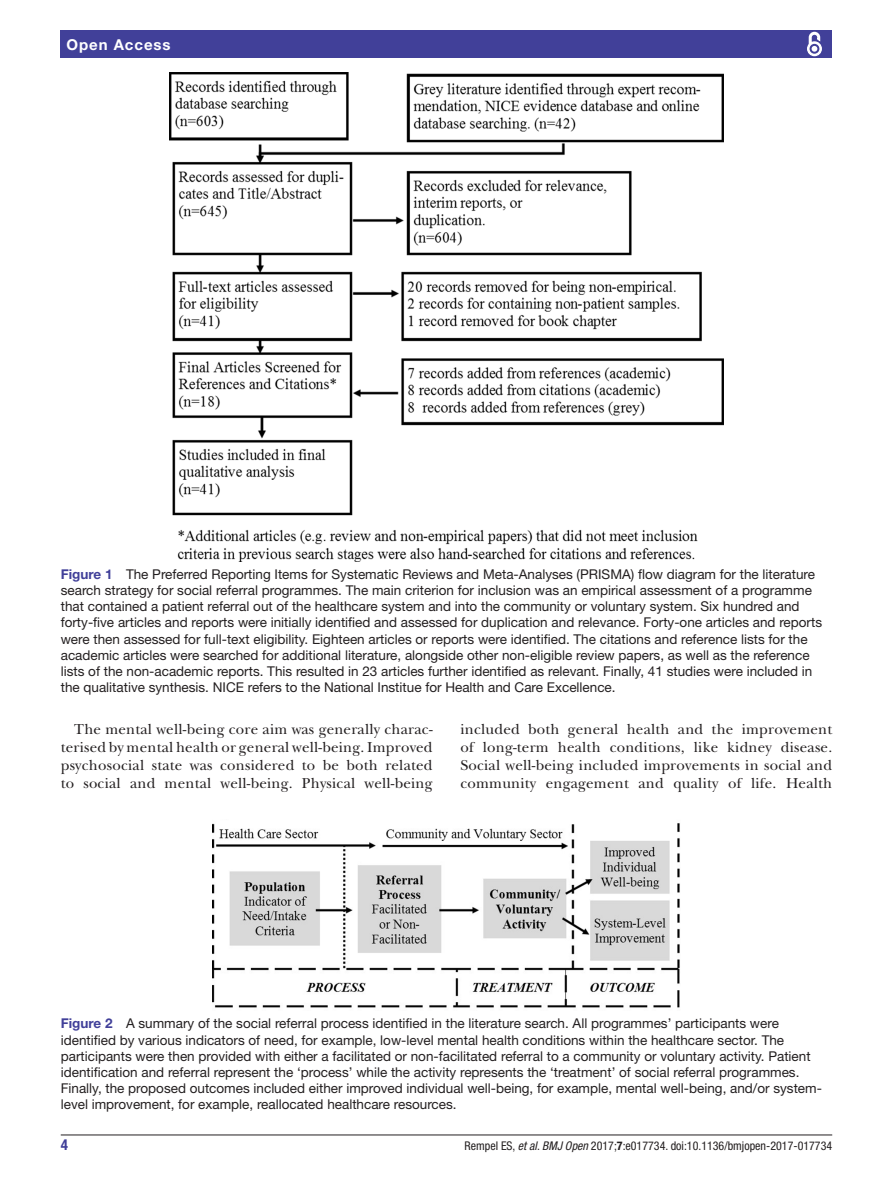
<style>
.page{position:relative;width:893px;height:1191px;background:#fff}
.page>*{position:absolute;margin:0;border:0;box-sizing:border-box;transform-origin:0 0}
.t1{font:15px/18px "New Baskerville";letter-spacing:.015em;color:#231f20;text-align:justify}
.t2{font:700 15px "Helvetica Neue LT Std";letter-spacing:.065em;color:#fff}
.t3{font:700 condensed 15px "Helvetica Neue LT Std";color:#414099}
.t4{font:13.5px/16.2px "Helvetica Neue LT Std";color:#231f20}
.t5{font:condensed 12px "Helvetica Neue LT Std";color:#231f20}
.s1{font-weight:700;color:#414099}
.s2{font-style:italic}
.s3{font-weight:700}
</style>
<div class="page">
<hr style="left:61px;top:1134px;width:771px;height:1px;background:#231f20">
<div style="left:61px;top:31px;width:771px;height:27px;background:#414099"></div>
<svg style="left:807px;top:31px;width:15px;height:26px"></svg>
<img style="left:170px;top:73px;width:553px;height:488px">
<img style="left:213px;top:823px;width:467px;height:185px">
<p class="t2" style="left:66px;top:35px;width:106px">Open Access</p>
<p class="t4" style="left:61px;top:566px;width:763px"><span class="s1">Figure 1</span> The Preferred Reporting Items for Systematic Reviews and Meta-Analyses (PRISMA) flow diagram for the literature search strategy for social referral programmes. The main criterion for inclusion was an empirical assessment of a programme that contained a patient referral out of the healthcare system and into the community or voluntary system. Six hundred and forty-five articles and reports were initially identified and assessed for duplication and relevance. Forty-one articles and reports were then assessed for full-text eligibility. Eighteen articles or reports were identified. The citations and reference lists for the academic articles were searched for additional literature, alongside other non-eligible review papers, as well as the reference lists of the non-academic reports. This resulted in 23 articles further identified as relevant. Finally, 41 studies were included in the qualitative synthesis. NICE refers to the National Institue for Health and Care Excellence.</p>
<p class="t1" style="left:61px;top:720px;width:373px;text-indent:14px">The mental well-being core aim was generally charac&shy;terised by mental health or general well-being. Improved psychosocial state was considered to be both related to social and mental well-being. Physical well-being</p>
<p class="t1" style="left:460px;top:720px;width:373px">included both general health and the improvement of long-term health conditions, like kidney disease.<br>Social well-being included improvements in social and community engagement and quality of life. Health</p>
<p class="t4" style="left:61px;top:1015px;width:763px"><span class="s1">Figure 2</span> A summary of the social referral process identified in the literature search. All programmes’ participants were identified by various indicators of need, for example, low-level mental health conditions within the healthcare sector. The participants were then provided with either a facilitated or non-facilitated referral to a community or voluntary activity. Patient identification and referral represent the ‘process’ while the activity represents the ‘treatment’ of social referral programmes.<br>Finally, the proposed outcomes included either improved individual well-being, for example, mental well-being, and/or system&shy;level improvement, for example, reallocated healthcare resources.</p>
<p class="t3" style="left:61px;top:1135px;width:9px">4</p>
<p class="t5" style="left:465px;top:1138px;width:369px">Rempel ES, <span class="s2">et al</span>. <span class="s2">BMJ Open</span> 2017;<span class="s3">7</span>:e017734. doi:10.1136/bmjopen-2017-017734</p>
</div>
